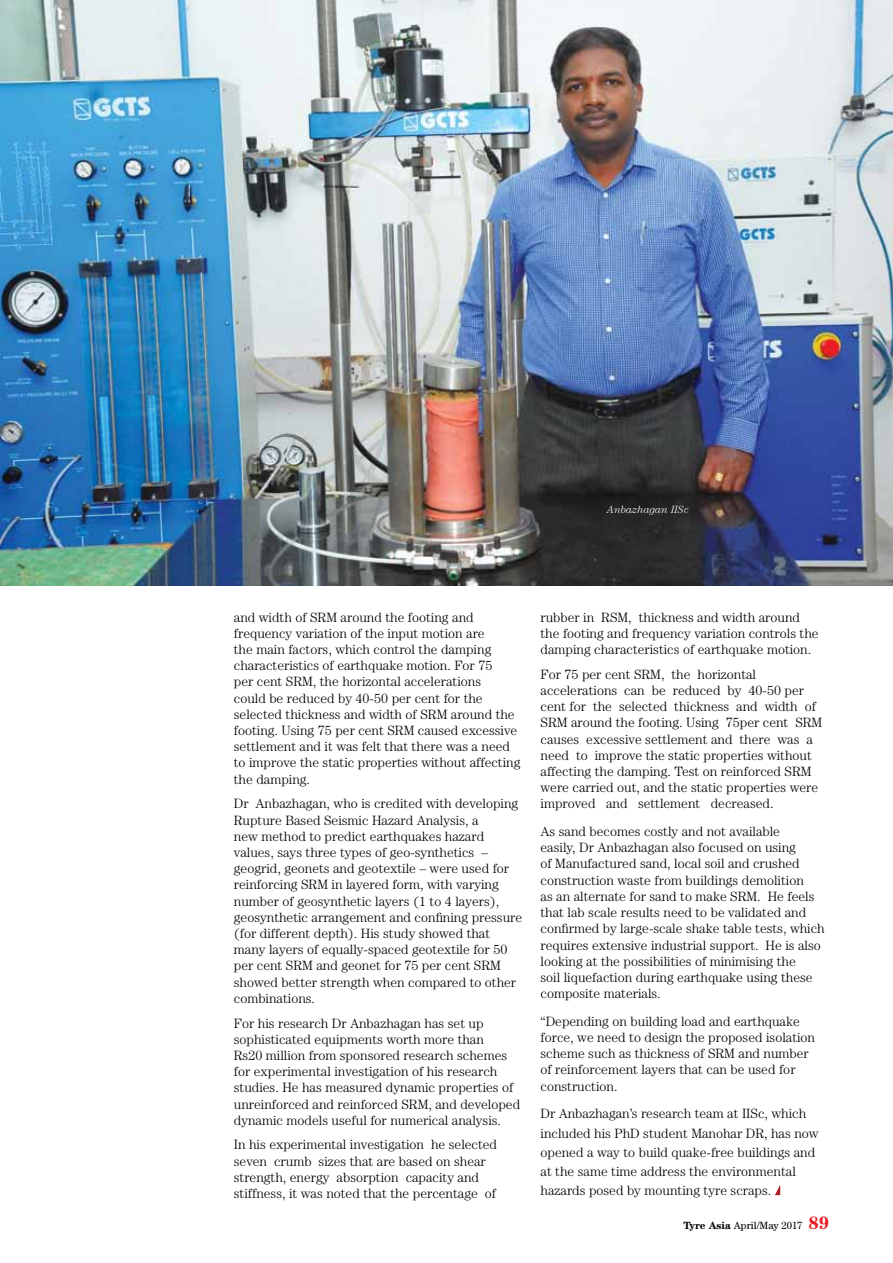
<style>
.page{position:relative;width:893px;height:1263px;background:#fff}
.page>*{position:absolute;margin:0;border:0;box-sizing:border-box;transform-origin:0 0}
.t1{font:300 13.5px/16.2px "Century Std";color:#000}
.t2{font:10.5px "Century Std";color:#000}
.t3{font:italic 300 10.5px "Century Std";color:#fff}
.s1{font-weight:700}
.s2{font-weight:700;font-size:18px;color:#ed1d24}
</style>
<div class="page">
<svg style="left:775px;top:1185px;width:5px;height:10px"></svg>
<img style="left:0;top:0;width:893px;height:586px">
<p class="t3" style="left:607px;top:504px;width:83px">Anbazhagan IISc</p>
<p class="t1" style="left:234px;top:609px;width:288px">and width of SRM around the footing and frequency variation of the input motion are<br>the main factors, which control the damping characteristics of earthquake motion. For 75<br>per cent SRM, the horizontal accelerations<br>could be reduced by 40-50 per cent for the selected thickness and width of SRM around the footing. Using 75 per cent SRM caused excessive settlement and it was felt that there was a need to improve the static properties without affecting the damping.</p>
<p class="t1" style="left:234px;top:795px;width:290px">Dr Anbazhagan, who is credited with developing Rupture Based Seismic Hazard Analysis, a<br>new method to predict earthquakes hazard values, says three types of geo-synthetics – geogrid, geonets and geotextile – were used for reinforcing SRM in layered form, with varying number of geosynthetic layers (1 to 4 layers), geosynthetic arrangement and confining pressure (for different depth). His study showed that many layers of equally-spaced geotextile for 50 per cent SRM and geonet for 75 per cent SRM showed better strength when compared to other combinations.</p>
<p class="t1" style="left:234px;top:1014px;width:288px">For his research Dr Anbazhagan has set up sophisticated equipments worth more than<br>Rs20 million from sponsored research schemes for experimental investigation of his research studies. He has measured dynamic properties of unreinforced and reinforced SRM, and developed dynamic models useful for numerical analysis.</p>
<p class="t1" style="left:234px;top:1136px;width:265px">In his experimental investigation he selected seven crumb sizes that are based on shear strength, energy absorption capacity and stiffness, it was noted that the percentage of</p>
<p class="t1" style="left:540px;top:609px;width:280px">rubber in RSM, thickness and width around the footing and frequency variation controls the damping characteristics of earthquake motion.</p>
<p class="t1" style="left:540px;top:666px;width:283px">For 75 per cent SRM, the horizontal accelerations can be reduced by 40-50 per cent for the selected thickness and width of SRM around the footing. Using 75per cent SRM causes excessive settlement and there was a need to improve the static properties without affecting the damping. Test on reinforced SRM were carried out, and the static properties were improved and settlement decreased.</p>
<p class="t1" style="left:540px;top:823px;width:286px">As sand becomes costly and not available<br>easily, Dr Anbazhagan also focused on using<br>of Manufactured sand, local soil and crushed construction waste from buildings demolition<br>as an alternate for sand to make SRM. He feels that lab scale results need to be validated and confirmed by large-scale shake table tests, which requires extensive industrial support. He is also looking at the possibilities of minimising the<br>soil liquefaction during earthquake using these composite materials.</p>
<p class="t1" style="left:540px;top:1013px;width:276px">“Depending on building load and earthquake force, we need to design the proposed isolation scheme such as thickness of SRM and number of reinforcement layers that can be used for construction.</p>
<p class="t1" style="left:540px;top:1104px;width:280px;line-height:19.2px">Dr Anbazhagan’s research team at IISc, which included his PhD student Manohar DR, has now opened a way to build quake-free buildings and at the same time address the environmental hazards posed by mounting tyre scraps.</p>
<p class="t2" style="left:683px;top:1219px;width:147px"><span class="s1">Tyre Asia</span> April/May 2017 <span class="s2">89</span></p>
</div>
